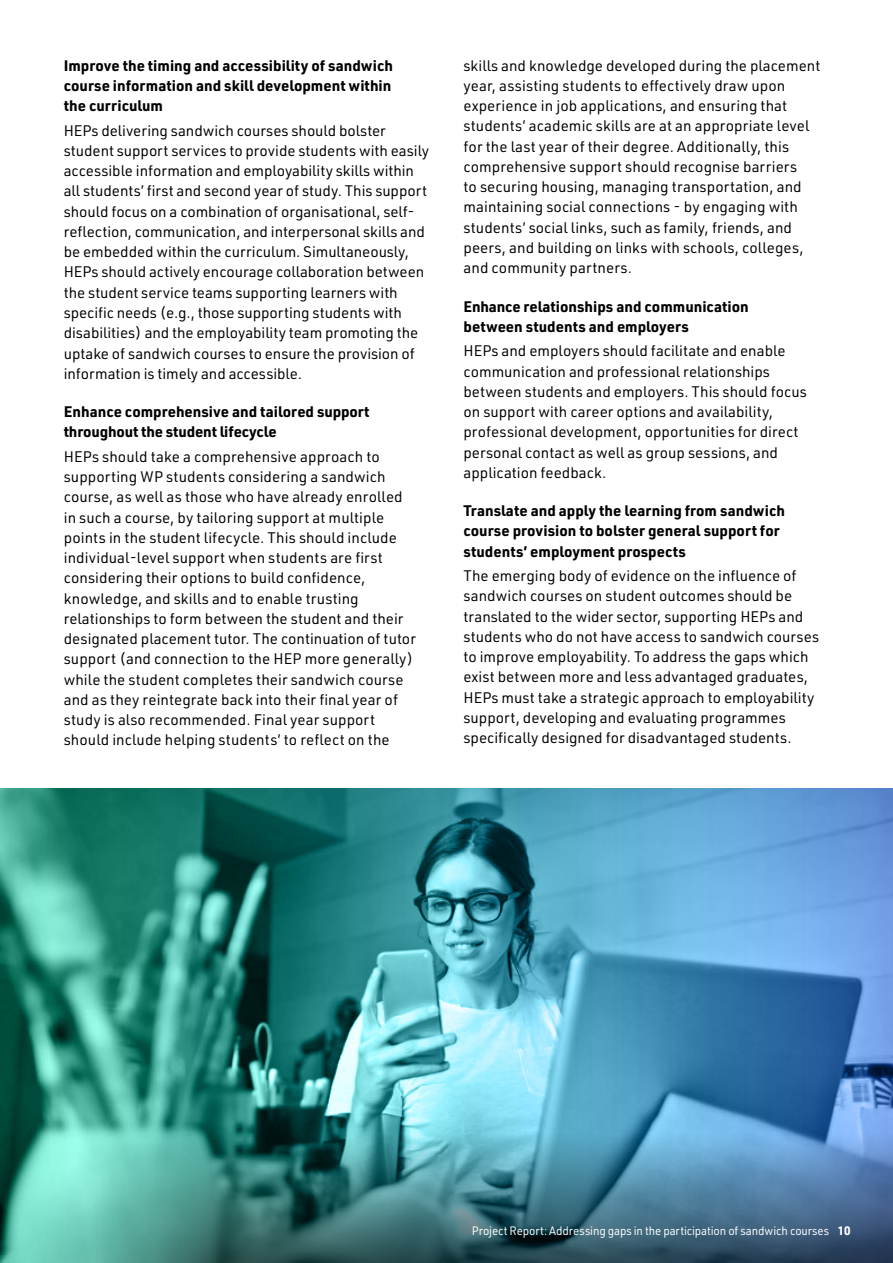
<style>
.page{position:relative;width:893px;height:1263px;background:#fff}
.page>*{position:absolute;margin:0;border:0;box-sizing:border-box;transform-origin:0 0}
.t1{font:15px/20.2px "URWDIN";color:#000}
.t2{font:700 15px/20.2px "URWDIN";color:#000}
.t3{font:12px "URWDIN";letter-spacing:-.01em;color:#fff;scale:.95 1}
.s1{font-weight:700}
</style>
<div class="page">
<img style="left:0;top:788px;width:893px;height:345px">
<img style="left:0;top:1133px;width:893px;height:130px">
<p class="t2" style="left:64px;top:55px;width:331px;text-align:justify">Improve the timing and accessibility of sandwich course information and skill development within the curriculum</p>
<p class="t1" style="left:64px;top:120px;width:367px">HEPs delivering sandwich courses should bolster student support services to provide students with easily accessible information and employability skills within all students’ first and second year of study. This support should focus on a combination of organisational, self&shy;reflection, communication, and interpersonal skills and be embedded within the curriculum. Simultaneously, HEPs should actively encourage collaboration between the student service teams supporting learners with specific needs (e.g., those supporting students with disabilities) and the employability team promoting the uptake of sandwich courses to ensure the provision of information is timely and accessible.</p>
<p class="t2" style="left:64px;top:401px;width:307px">Enhance comprehensive and tailored support throughout the student lifecycle</p>
<p class="t1" style="left:64px;top:446px;width:354px">HEPs should take a comprehensive approach to supporting WP students considering a sandwich course, as well as those who have already enrolled in such a course, by tailoring support at multiple points in the student lifecycle. This should include individual-level support when students are first considering their options to build confidence, knowledge, and skills and to enable trusting relationships to form between the student and their designated placement tutor. The continuation of tutor support (and connection to the HEP more generally) while the student completes their sandwich course and as they reintegrate back into their final year of study is also recommended. Final year support should include helping students’ to reflect on the</p>
<p class="t1" style="left:463px;top:55px;width:358px">skills and knowledge developed during the placement year, assisting students to effectively draw upon experience in job applications, and ensuring that students’ academic skills are at an appropriate level for the last year of their degree. Additionally, this comprehensive support should recognise barriers<br>to securing housing, managing transportation, and maintaining social connections - by engaging with students’ social links, such as family, friends, and peers, and building on links with schools, colleges, and community partners.</p>
<p class="t2" style="left:463px;top:295px;width:287px">Enhance relationships and communication between students and employers</p>
<p class="t1" style="left:463px;top:340px;width:345px">HEPs and employers should facilitate and enable communication and professional relationships between students and employers. This should focus on support with career options and availability, professional development, opportunities for direct personal contact as well as group sessions, and application feedback.</p>
<p class="t2" style="left:463px;top:500px;width:323px">Translate and apply the learning from sandwich course provision to bolster general support for students’ employment prospects</p>
<p class="t1" style="left:463px;top:565px;width:357px">The emerging body of evidence on the influence of sandwich courses on student outcomes should be translated to the wider sector, supporting HEPs and students who do not have access to sandwich courses to improve employability. To address the gaps which exist between more and less advantaged graduates, HEPs must take a strategic approach to employability support, developing and evaluating programmes specifically designed for disadvantaged students.</p>
<p class="t3" style="left:472px;top:1222px;width:400px">Project Report: Addressing gaps in the participation of sandwich courses <span class="s1">10</span></p>
</div>
